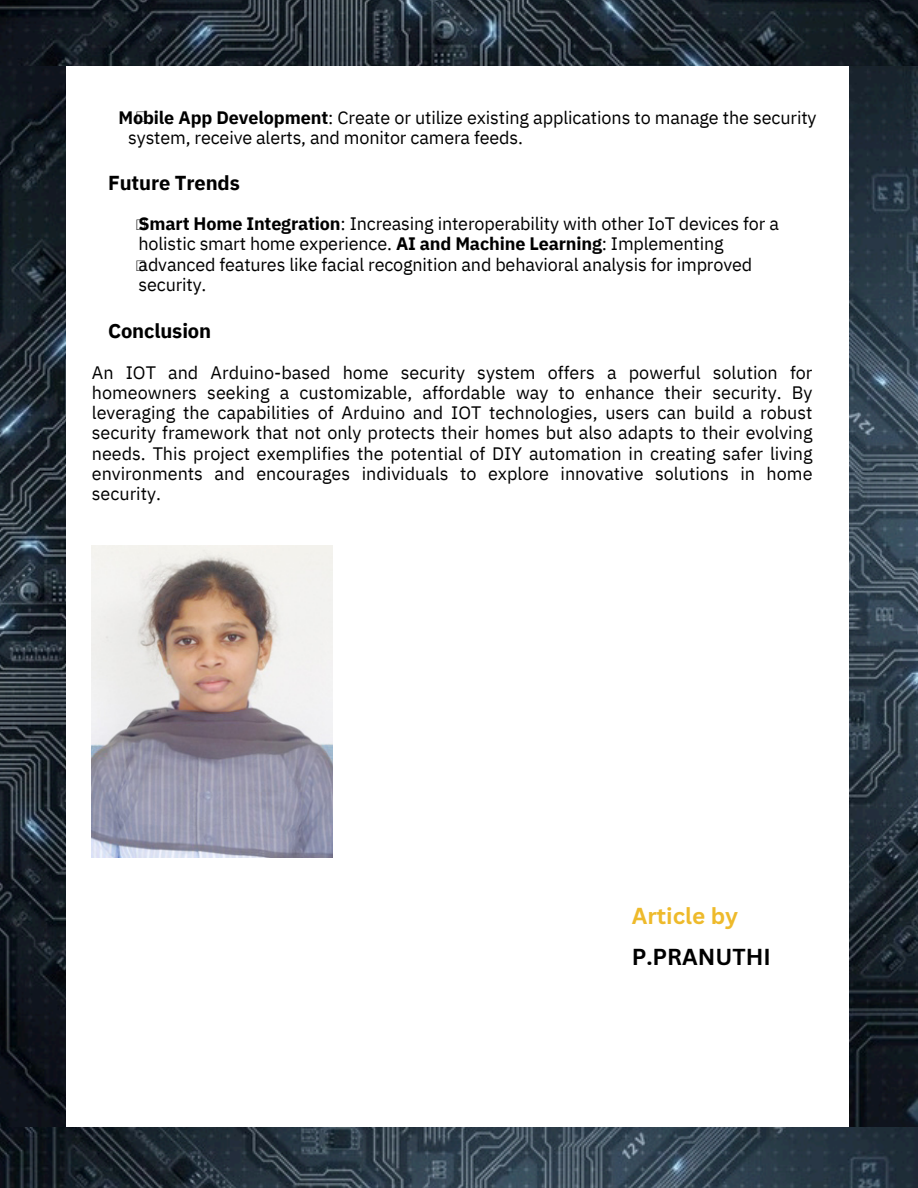
<style>
.page{position:relative;width:918px;height:1188px;background:#fff}
.page>*{position:absolute;margin:0;border:0;box-sizing:border-box;transform-origin:0 0}
.t1{font:700 22.5px "Canva Sans";color:#000}
.t2{font:700 22.5px "Canva Sans";color:#eeba2b}
.t3{font:700 20.1px "IBM Plex Sans";letter-spacing:-.005em;color:#000}
.t4{font:18px/20.2px "IBM Plex Sans";letter-spacing:-.01em;color:#000}
.s1{font-weight:700}
</style>
<div class="page">
<img style="left:0;top:66px;width:65px;height:1062px">
<img style="left:849px;top:66px;width:69px;height:1062px">
<img style="left:0;top:1128px;width:918px;height:60px">
<img style="left:0;top:0;width:918px;height:66px">
<img style="left:91px;top:545px;width:242px;height:313px">
<p class="t4" style="left:118px;top:107px;width:700px"><span class="s1">Mobile App Development</span>: Create or utilize existing applications to manage the security</p>
<p class="t4" style="left:128px;top:128px;width:396px">system, receive alerts, and monitor camera feeds.</p>
<h2 class="t3" style="left:108px;top:169px;width:133px">Future Trends</h2>
<h3 class="t4" style="left:139px;top:213px;width:642px"><span class="s1">Smart Home Integration</span>: Increasing interoperability with other IoT devices for a holistic smart home experience. <span class="s1">AI and Machine Learning</span>: Implementing advanced features like facial recognition and behavioral analysis for improved security.</h3>
<p class="t3" style="left:108px;top:318px;width:105px">Conclusion</p>
<p class="t4" style="left:92px;top:362px;width:722px;text-align:justify">An IOT and Arduino-based home security system offers a powerful solution for homeowners seeking a customizable, affordable way to enhance their security. By leveraging the capabilities of Arduino and IOT technologies, users can build a robust security framework that not only protects their homes but also adapts to their evolving needs. This project exemplifies the potential of DIY automation in creating safer living environments and encourages individuals to explore innovative solutions in home security.</p>
<h1 class="t2" style="left:632px;top:900px;width:108px">Article by</h1>
<p class="t1" style="left:632px;top:941px;width:141px">P.PRANUTHI</p>
</div>
